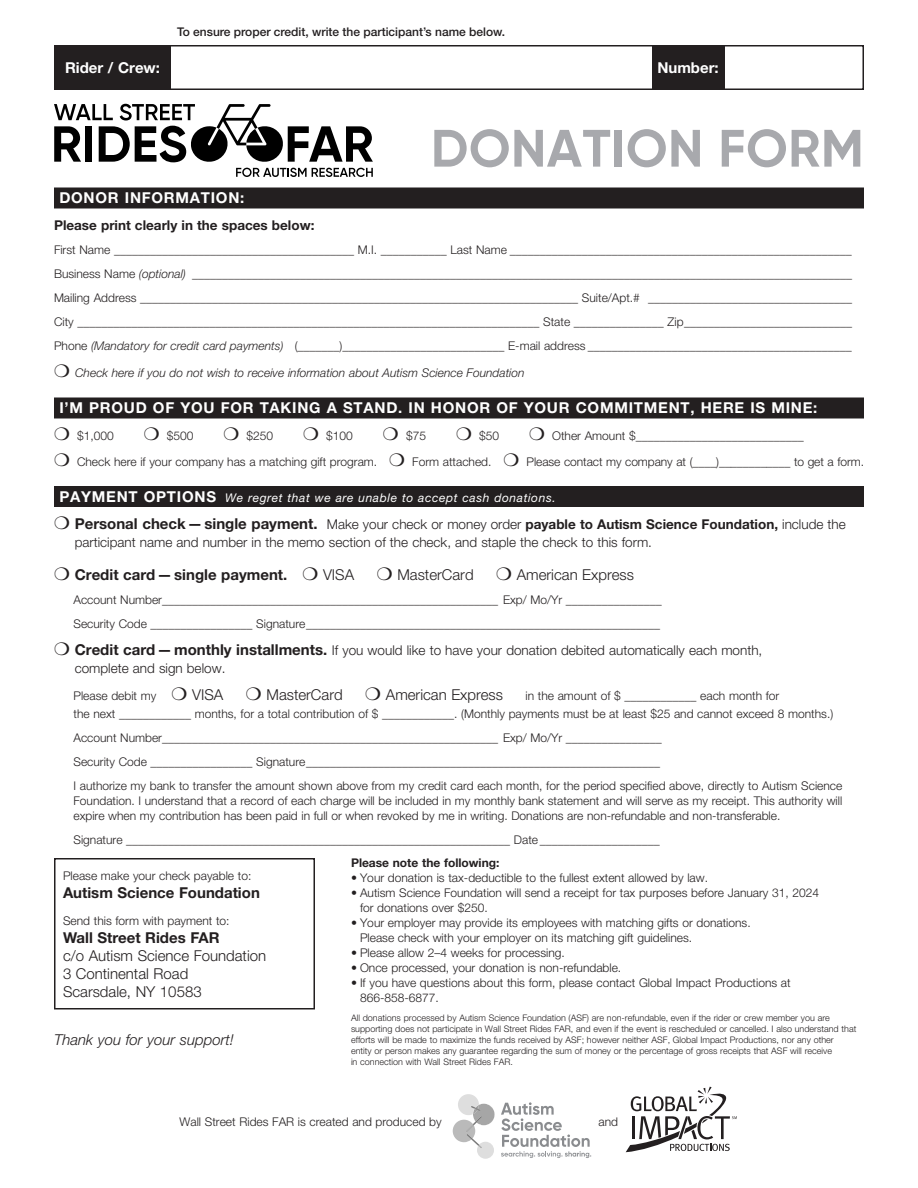
<style>
.page{position:relative;width:918px;height:1188px;background:#fff}
.page>*{position:absolute;margin:0;border:0;box-sizing:border-box;transform-origin:0 0}
.t1{font:700 52.5px "Gilroy";letter-spacing:.01em;color:#a8a9ad}
.Heading_2{font:300 15px/18px "Helvetica Neue LT Pro";color:#231f20}
.Heading_1{font:700 15px "Helvetica Neue LT Pro";letter-spacing:.05em;color:#fff}
.t2{font:700 15px "Helvetica Neue LT Pro";color:#231f20}
.t3{font:italic 300 15px "Helvetica Neue LT Pro";color:#231f20}
.Heading_1-2{font:700 15px "Helvetica Neue LT Pro";color:#fff}
.Heading_2-2{font:300 13.5px/18px "Helvetica Neue LT Pro";color:#231f20}
.t4{font:700 13.5px "Helvetica Neue LT Pro";color:#231f20}
.t5{font:300 12px/15px "Helvetica Neue LT Pro";color:#231f20}
.t6{font:italic 300 12px "Helvetica Neue LT Pro";color:#231f20}
.Heading_1-3{font:italic 12px "Helvetica Neue LT Pro";letter-spacing:.05em;color:#fff}
.t7{font:500 12px "Helvetica Neue LT Pro";color:#231f20}
.t8{font:700 12px "Helvetica Neue LT Pro";color:#231f20}
.t9{font:300 9px/10.8px "Helvetica Neue LT Pro";color:#231f20}
.s1{font-style:italic}
.s2{font-weight:700;font-style:normal;font-size:15px}
.s3{font-weight:700;font-size:15px}
.s4{font-weight:700}
.s5{font-size:12px}
</style>
<div class="page">
<div style="left:54px;top:858px;width:261px;height:152px;border:2px solid #231f20"></div>
<div style="left:54px;top:188px;width:810px;height:20px;background:#231f20"></div>
<div style="left:54px;top:398px;width:810px;height:20px;background:#231f20"></div>
<div style="left:54px;top:486px;width:810px;height:21px;background:#231f20"></div>
<svg style="left:453px;top:1094px;width:42px;height:65px"></svg>
<svg style="left:501px;top:1102px;width:90px;height:56px"></svg>
<svg style="left:626px;top:1087px;width:111px;height:65px"></svg>
<div style="left:54px;top:45px;width:810px;height:45px;border:2px solid #231f20"></div>
<div style="left:54px;top:45px;width:117px;height:45px;background:#231f20"></div>
<div style="left:652px;top:45px;width:72px;height:45px;background:#231f20"></div>
<svg style="left:54px;top:104px;width:319px;height:73px"></svg>
<p class="t7" style="left:177px;top:24px;width:330px">To ensure proper credit, write the participant’s name below.</p>
<p class="Heading_1-2" style="left:65px;top:58px;width:96px">Rider / Crew:</p>
<p class="Heading_1" style="left:657px;top:58px;width:63px">Number:</p>
<p class="t1" style="left:431px;top:115px;width:434px">DONATION FORM</p>
<p class="Heading_1" style="left:59px;top:189px;width:187px">DONOR INFORMATION:</p>
<p class="t4" style="left:54px;top:217px;width:262px">Please print clearly in the spaces below:</p>
<p class="t5" style="left:54px;top:242px;width:799px">First Name ________________________________________ M.I. ___________ Last Name _________________________________________________________</p>
<p class="t5" style="left:54px;top:266px;width:800px">Business Name <span class="s1">(optional)</span> ______________________________________________________________________________________________________________</p>
<p class="t5" style="left:54px;top:290px;width:800px">Mailing Address _________________________________________________________________________ Suite/Apt.# __________________________________</p>
<p class="t5" style="left:54px;top:314px;width:800px">City _____________________________________________________________________________ State _______________ Zip____________________________</p>
<p class="t5" style="left:54px;top:338px;width:799px">Phone <span class="s1">(Mandatory for credit card payments)</span> (_______)___________________________ E-mail address ____________________________________________</p>
<p class="t6" style="left:54px;top:366px;width:472px">❍ Check here if you do not wish to receive information about Autism Science Foundation</p>
<p class="Heading_1" style="left:59px;top:399px;width:760px">I’M PROUD OF YOU FOR TAKING A STAND. IN HONOR OF YOUR COMMITMENT, HERE IS MINE:</p>
<p class="t5" style="left:54px;top:428px;width:61px">❍ $1,000</p>
<p class="t5" style="left:144px;top:428px;width:51px">❍ $500</p>
<p class="t5" style="left:223px;top:428px;width:51px">❍ $250</p>
<p class="t5" style="left:303px;top:428px;width:51px">❍ $100</p>
<p class="t5" style="left:383px;top:428px;width:45px">❍ $75</p>
<p class="t5" style="left:456px;top:428px;width:45px">❍ $50</p>
<p class="t5" style="left:529px;top:428px;width:276px">❍ Other Amount $____________________________</p>
<p class="t5" style="left:54px;top:454px;width:812px">❍ Check here if your company has a matching gift program. ❍ Form attached. ❍ Please contact my company at (____)____________ to get a form.</p>
<p class="Heading_1-3" style="left:59px;top:490px;width:498px"><span class="s2">PAYMENT OPTIONS</span> We regret that we are unable to accept cash donations.</p>
<p class="Heading_2-2" style="left:75px;top:515px;width:773px;text-indent:-21px">❍ <span class="s3">Personal check—single payment.</span> Make your check or money order <span class="s4">payable to Autism Science Foundation,</span> include the participant name and number in the memo section of the check, and staple the check to this form.</p>
<p class="Heading_2" style="left:54px;top:565px;width:581px">❍ <span class="s4">Credit card—single payment.</span> ❍ VISA ❍ MasterCard ❍ American Express</p>
<p class="t5" style="left:74px;top:587px;width:590px;line-height:24px">Account Number________________________________________________________ Exp/ Mo/Yr ________________<br>Security Code _________________ Signature___________________________________________________________</p>
<p class="Heading_2-2" style="left:75px;top:641px;width:689px;text-indent:-21px">❍ <span class="s3">Credit card—monthly installments.</span> If you would like to have your donation debited automatically each month, complete and sign below.</p>
<p class="Heading_2" style="left:74px;top:685px;width:431px"><span class="s5">Please debit my</span> ❍ VISA ❍ MasterCard ❍ American Express</p>
<p class="t5" style="left:74px;top:686px;width:761px;line-height:18px;text-indent:452px">in the amount of $ ____________ each month for<br>the next ____________ months, for a total contribution of $ ____________. (Monthly payments must be at least $25 and cannot exceed 8 months.)</p>
<p class="t5" style="left:74px;top:725px;width:590px;line-height:24px">Account Number________________________________________________________ Exp/ Mo/Yr ________________<br>Security Code _________________ Signature___________________________________________________________</p>
<p class="t5" style="left:74px;top:778px;width:770px;text-align:justify">I authorize my bank to transfer the amount shown above from my credit card each month, for the period specified above, directly to Autism Science Foundation. I understand that a record of each charge will be included in my monthly bank statement and will serve as my receipt. This authority will expire when my contribution has been paid in full or when revoked by me in writing. Donations are non-refundable and non-transferable.</p>
<p class="t5" style="left:74px;top:832px;width:588px">Signature ________________________________________________________________ Date ____________________</p>
<p class="t5" style="left:63px;top:868px;width:190px">Please make your check payable to:</p>
<p class="t2" style="left:63px;top:883px;width:198px">Autism Science Foundation</p>
<p class="t5" style="left:63px;top:913px;width:168px">Send this form with payment to:</p>
<p class="Heading_2" style="left:63px;top:928px;width:205px"><span class="s4">Wall Street Rides FAR<br></span>c/o Autism Science Foundation</p>
<p class="Heading_2" style="left:63px;top:964px;width:127px">3 Continental Road</p>
<p class="Heading_2" style="left:63px;top:982px;width:140px">Scarsdale, NY 10583</p>
<p class="t3" style="left:54px;top:1030px;width:182px">Thank you for your support!</p>
<p class="t8" style="left:351px;top:855px;width:150px">Please note the following:</p>
<p class="t5" style="left:351px;top:870px;width:359px">• Your donation is tax-deductible to the fullest extent allowed by law.</p>
<p class="t5" style="left:360px;top:885px;width:461px;text-indent:-9px">• Autism Science Foundation will send a receipt for tax purposes before January 31, 2024 for donations over $250.</p>
<p class="t5" style="left:360px;top:915px;width:392px;text-indent:-9px">• Your employer may provide its employees with matching gifts or donations.<br>Please check with your employer on its matching gift guidelines.</p>
<p class="t5" style="left:351px;top:945px;width:215px">• Please allow 2–4 weeks for processing.</p>
<p class="t5" style="left:351px;top:960px;width:272px">• Once processed, your donation is non-refundable.</p>
<p class="t5" style="left:360px;top:975px;width:432px;text-indent:-9px">• If you have questions about this form, please contact Global Impact Productions at<br>866-858-6877.</p>
<p class="t9" style="left:351px;top:1013px;width:507px">All donations processed by Autism Science Foundation (ASF) are non-refundable, even if the rider or crew member you are supporting does not participate in Wall Street Rides FAR, and even if the event is rescheduled or cancelled. I also understand that efforts will be made to maximize the funds received by ASF; however neither ASF, Global Impact Productions, nor any other entity or person makes any guarantee regarding the sum of money or the percentage of gross receipts that ASF will receive<br>in connection with Wall Street Rides FAR.</p>
<p class="t5" style="left:180px;top:1114px;width:264px">Wall Street Rides FAR is created and produced by</p>
<p class="t5" style="left:599px;top:1114px;width:21px">and</p>
</div>
